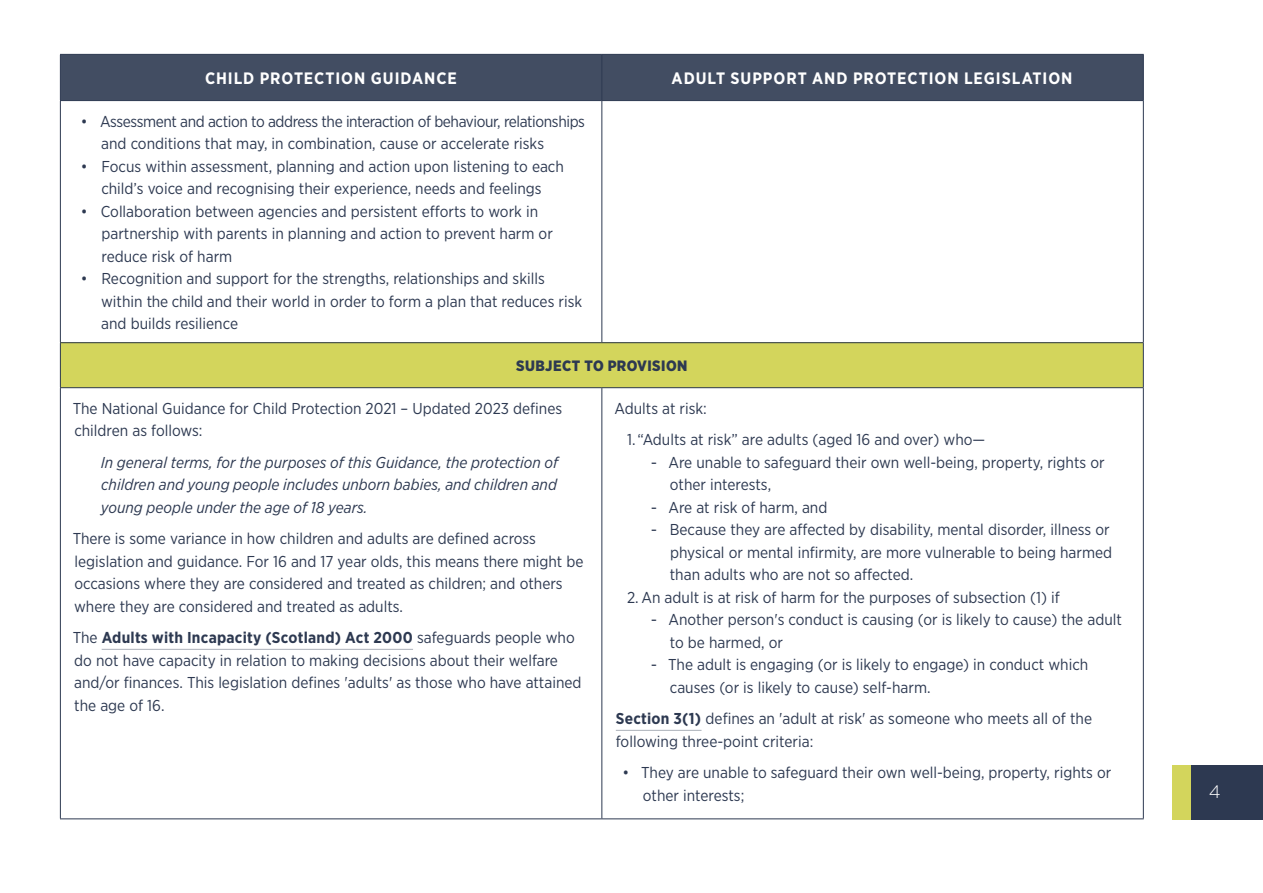
<style>
.page{position:relative;width:1263px;height:893px;background:#fff}
.page>*{position:absolute;margin:0;border:0;box-sizing:border-box;transform-origin:0 0}
.t1{font:300 18px "Gotham";color:#fff}
.Table_Heading_Primary{font:700 16.5px "Gotham Narrow";letter-spacing:.055em;color:#fff}
.Table_Data{font:15.75px/22.5px "Gotham Narrow";color:#2d3951}
.Table_blockquote{font:italic 15.75px/22.5px "Gotham Narrow";color:#2d3951;text-align:justify}
.Table_Data-2{font:15.75px/22.5px "Gotham Narrow";letter-spacing:-.025em;color:#2d3951}
.Table_Heading_Centre{font:900 15px "Gotham Narrow";letter-spacing:.03em;color:#2d3951}
.s1{font-weight:700}
.s2{font-family:"Gotham"}
</style>
<div class="page">
<div style="left:1191px;top:765px;width:72px;height:54px;background:#2d3951"></div>
<div style="left:1173px;top:765px;width:18px;height:54px;background:#d3d55c"></div>
<div style="left:61px;top:55px;width:1082px;height:45px;background:#424d62"></div>
<div style="left:60px;top:343px;width:1083px;height:45px;background:#d3d55c"></div>
<hr style="left:601px;top:55px;width:1px;height:45px;background:#2d3951">
<hr style="left:601px;top:388px;width:1px;height:430px;background:#2d3951">
<hr style="left:60px;top:54px;width:542px;height:1px;background:#2d3951">
<hr style="left:60px;top:55px;width:1px;height:45px;background:#2d3951">
<hr style="left:602px;top:54px;width:542px;height:1px;background:#2d3951">
<hr style="left:1143px;top:55px;width:1px;height:45px;background:#2d3951">
<hr style="left:60px;top:100px;width:542px;height:1px;background:#2d3951">
<hr style="left:602px;top:100px;width:542px;height:1px;background:#2d3951">
<hr style="left:60px;top:387px;width:542px;height:1px;background:#2d3951">
<hr style="left:60px;top:388px;width:1px;height:430px;background:#2d3951">
<hr style="left:602px;top:387px;width:542px;height:1px;background:#2d3951">
<hr style="left:1143px;top:388px;width:1px;height:430px;background:#2d3951">
<hr style="left:601px;top:101px;width:1px;height:241px;background:#2d3951">
<hr style="left:60px;top:343px;width:1px;height:44px;background:#2d3951">
<hr style="left:1143px;top:343px;width:1px;height:44px;background:#2d3951">
<hr style="left:60px;top:101px;width:1px;height:241px;background:#2d3951">
<hr style="left:1143px;top:101px;width:1px;height:241px;background:#2d3951">
<hr style="left:60px;top:342px;width:542px;height:1px;background:#2d3951">
<hr style="left:602px;top:342px;width:542px;height:1px;background:#2d3951">
<hr style="left:60px;top:818px;width:542px;height:1px;background:#2d3951">
<hr style="left:602px;top:818px;width:542px;height:1px;background:#2d3951">
<hr style="left:102px;top:649px;width:311px;height:1px;background:#abb0b9">
<hr style="left:616px;top:730px;width:85px;height:1px;background:#abb0b9">
<p class="Table_Heading_Primary" style="left:205px;top:68px;width:253px">CHILD PROTECTION GUIDANCE</p>
<p class="Table_Heading_Primary" style="left:672px;top:68px;width:402px">ADULT SUPPORT AND PROTECTION LEGISLATION</p>
<p class="Table_Data-2" style="left:101px;top:110px;width:485px;text-indent:-20px">• Assessment and action to address the interaction of behaviour, relationships and conditions that may, in combination, cause or accelerate risks</p>
<p class="Table_Data" style="left:81px;top:155px;width:485px;text-align:center">• Focus within assessment, planning and action upon listening to each child’s voice and recognising their experience, needs and feelings</p>
<p class="Table_Data" style="left:102px;top:200px;width:453px;text-indent:-21px">• Collaboration between agencies and persistent efforts to work in partnership with parents in planning and action to prevent harm or reduce risk of harm</p>
<p class="Table_Data" style="left:101px;top:267px;width:483px;text-indent:-20px">• Recognition and support for the strengths, relationships and skills within the child and their world in order to form a plan that reduces risk and builds resilience</p>
<p class="Table_Heading_Centre" style="left:516px;top:356px;width:173px">SUBJECT TO PROVISION</p>
<p class="Table_Data" style="left:73px;top:397px;width:491px">The National Guidance for Child Protection 2021 – Updated 2023 defines children as follows:</p>
<p class="Table_blockquote" style="left:101px;top:451px;width:459px">In general terms, for the purposes of this Guidance, the protection of children and young people includes unborn babies, and children and young people under the age of 18 years.</p>
<p class="Table_Data" style="left:73px;top:527px;width:512px">There is some variance in how children and adults are defined across legislation and guidance. For 16 and 17 year olds, this means there might be occasions where they are considered and treated as children; and others where they are considered and treated as adults.</p>
<p class="Table_Data" style="left:73px;top:626px;width:510px">The <span class="s1">Adults with Incapacity (Scotland) Act 2000</span> safeguards people who do not have capacity in relation to making decisions about their welfare and/or finances. This legislation defines 'adults' as those who have attained the age of 16.</p>
<p class="Table_Data" style="left:614px;top:397px;width:94px">Adults at risk:</p>
<p class="Table_Data" style="left:627px;top:428px;width:359px">1.“Adults at risk” are adults (aged 16 and over) who—</p>
<p class="Table_Data" style="left:670px;top:451px;width:436px;text-indent:-19px"><span class="s2">-</span> Are unable to safeguard their own well-being, property, rights or other interests,</p>
<p class="Table_Data" style="left:651px;top:496px;width:178px"><span class="s2">-</span> Are at risk of harm, and</p>
<p class="Table_Data" style="left:670px;top:518px;width:444px;text-indent:-19px"><span class="s2">-</span> Because they are affected by disability, mental disorder, illness or physical or mental infirmity, are more vulnerable to being harmed than adults who are not so affected.</p>
<p class="Table_Data" style="left:627px;top:586px;width:434px">2. An adult is at risk of harm for the purposes of subsection (1) if</p>
<p class="Table_Data" style="left:670px;top:608px;width:454px;text-indent:-19px"><span class="s2">-</span> Another person's conduct is causing (or is likely to cause) the adult to be harmed, or</p>
<p class="Table_Data" style="left:670px;top:653px;width:420px;text-indent:-19px"><span class="s2">-</span> The adult is engaging (or is likely to engage) in conduct which causes (or is likely to cause) self-harm.</p>
<p class="Table_Data" style="left:616px;top:707px;width:478px"><span class="s1">Section 3(1)</span> defines an 'adult at risk' as someone who meets all of the following three-point criteria:</p>
<p class="Table_Data" style="left:643px;top:761px;width:470px;text-indent:-20px">• They are unable to safeguard their own well-being, property, rights or other interests;</p>
<p class="t1" style="left:1209px;top:781px;width:13px">4</p>
</div>
